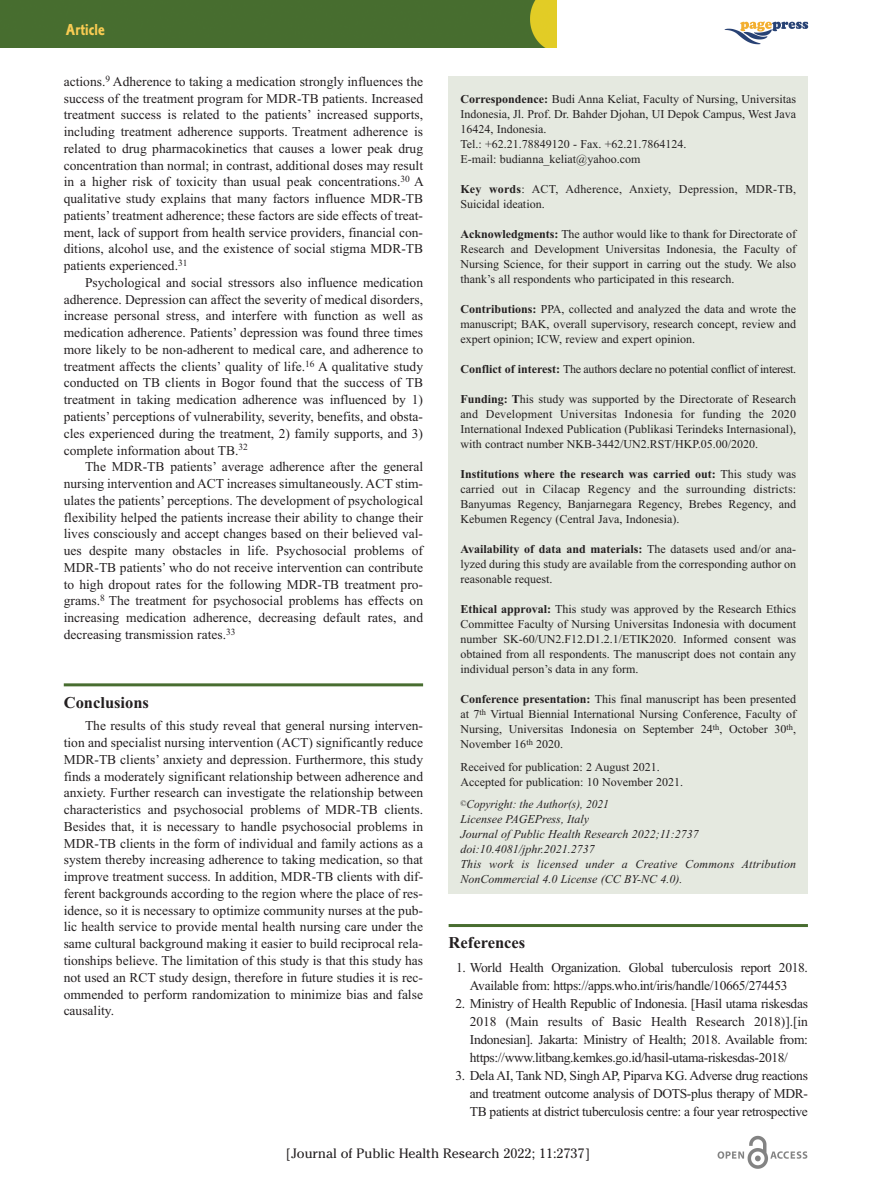
<style>
.page{position:relative;width:893px;height:1191px;background:#fff}
.page>*{position:absolute;margin:0;border:0;box-sizing:border-box;transform-origin:0 0}
.t1{font:700 16.5px "Times New Roman";color:#231f20}
.t2{font:16.5px "Corinthian Bold Condensed Plain";color:#f9cc53}
.t3{font:13.5px/16.8px "Times New Roman";letter-spacing:-.025em;color:#231f20;text-align:justify}
.t4{font:13.5px "Cheltenham";color:#231f20}
.t5{font:12px/15px "Times New Roman";color:#231f20;text-align:justify}
.t6{font:italic 12px/15px "Times New Roman";color:#231f20;scale:.95 1}
.t7{font:12px "Times New Roman";letter-spacing:-.025em;color:#231f20}
.s1{font-weight:700}
</style>
<div class="page">
<hr style="left:64px;top:683px;width:359px;height:3px;background:#486d30">
<hr style="left:449px;top:924px;width:359px;height:3px;background:#486d30">
<img style="left:717px;top:1135px;width:91px;height:34px">
<div style="left:0;top:0;width:556px;height:48px;background:#476d2f"></div>
<img style="left:724px;top:21px;width:85px;height:23px">
<div style="left:449px;top:77px;width:359px;height:817px;background:#e5e9e0"></div>
<p class="t2" style="left:66px;top:24px;width:40px">Article</p>
<p class="t3" style="left:64px;top:73px;width:362px">actions.<sup>9</sup> Adherence to taking a medication strongly influences the success of the treatment program for MDR-TB patients. Increased treatment success is related to the patients’ increased supports, including treatment adherence supports. Treatment adherence is related to drug pharmacokinetics that causes a lower peak drug concentration than normal; in contrast, additional doses may result in a higher risk of toxicity than usual peak concentrations.<sup>30</sup> A qualitative study explains that many factors influence MDR-TB patients’treatment adherence; these factors are side effects of treat&shy;ment, lack of support from health service providers, financial con&shy;ditions, alcohol use, and the existence of social stigma MDR-TB patients experienced.<sup>31</sup></p>
<p class="t3" style="left:64px;top:274px;width:361px;text-indent:21px">Psychological and social stressors also influence medication adherence. Depression can affect the severity of medical disorders, increase personal stress, and interfere with function as well as medication adherence. Patients’ depression was found three times more likely to be non-adherent to medical care, and adherence to treatment affects the clients’ quality of life.<sup>16</sup> A qualitative study conducted on TB clients in Bogor found that the success of TB treatment in taking medication adherence was influenced by 1) patients’ perceptions of vulnerability, severity, benefits, and obsta&shy;cles experienced during the treatment, 2) family supports, and 3) complete information about TB.<sup>32</sup></p>
<p class="t3" style="left:64px;top:458px;width:361px;text-indent:21px">The MDR-TB patients’ average adherence after the general nursing intervention and ACT increases simultaneously. ACT stim&shy;ulates the patients’ perceptions. The development of psychological flexibility helped the patients increase their ability to change their lives consciously and accept changes based on their believed val&shy;ues despite many obstacles in life. Psychosocial problems of MDR-TB patients’ who do not receive intervention can contribute to high dropout rates for the following MDR-TB treatment pro&shy;grams.<sup>8</sup> The treatment for psychosocial problems has effects on increasing medication adherence, decreasing default rates, and decreasing transmission rates.<sup>33</sup></p>
<p class="t1" style="left:64px;top:692px;width:87px">Conclusions</p>
<p class="t3" style="left:64px;top:717px;width:361px;text-indent:21px">The results of this study reveal that general nursing interven&shy;tion and specialist nursing intervention (ACT) significantly reduce MDR-TB clients’ anxiety and depression. Furthermore, this study finds a moderately significant relationship between adherence and anxiety. Further research can investigate the relationship between characteristics and psychosocial problems of MDR-TB clients.<br>Besides that, it is necessary to handle psychosocial problems in MDR-TB clients in the form of individual and family actions as a system thereby increasing adherence to taking medication, so that improve treatment success. In addition, MDR-TB clients with dif&shy;ferent backgrounds according to the region where the place of res&shy;idence, so it is necessary to optimize community nurses at the pub&shy;lic health service to provide mental health nursing care under the same cultural background making it easier to build reciprocal rela&shy;tionships believe. The limitation of this study is that this study has not used an RCT study design, therefore in future studies it is rec&shy;ommended to perform randomization to minimize bias and false causality.</p>
<p class="t5" style="left:460px;top:91px;width:337px;text-align:left"><span class="s1">Correspondence:</span> Budi Anna Keliat, Faculty of Nursing, Universitas Indonesia, Jl. Prof. Dr. Bahder Djohan, UI Depok Campus, West Java 16424, Indonesia.<br>Tel.: +62.21.78849120 - Fax. +62.21.7864124.<br>E-mail: budianna_keliat@yahoo.com</p>
<p class="t5" style="left:460px;top:181px;width:337px"><span class="s1">Key words</span>: ACT, Adherence, Anxiety, Depression, MDR-TB,<br>Suicidal ideation.</p>
<p class="t5" style="left:460px;top:226px;width:337px"><span class="s1">Acknowledgments:</span> The author would like to thank for Directorate of Research and Development Universitas Indonesia, the Faculty of Nursing Science, for their support in carring out the study. We also thank’s all respondents who participated in this research.</p>
<p class="t5" style="left:460px;top:301px;width:337px"><span class="s1">Contributions:</span> PPA, collected and analyzed the data and wrote the manuscript; BAK, overall supervisory, research concept, review and expert opinion; ICW, review and expert opinion.</p>
<p class="t7" style="left:460px;top:362px;width:337px"><span class="s1">Conflict of interest:</span> The authors declare no potential conflict of interest.</p>
<p class="t5" style="left:460px;top:391px;width:337px"><span class="s1">Funding: T</span>his study was supported by the Directorate of Research and Development Universitas Indonesia for funding the 2020<br>International Indexed Publication (Publikasi Terindeks Internasional), with contract number NKB-3442/UN2.RST/HKP.05.00/2020.</p>
<p class="t5" style="left:460px;top:466px;width:337px"><span class="s1">Institutions where the research was carried out:</span> This study was carried out in Cilacap Regency and the surrounding districts:<br>Banyumas Regency, Banjarnegara Regency, Brebes Regency, and Kebumen Regency (Central Java, Indonesia).</p>
<p class="t5" style="left:460px;top:541px;width:337px"><span class="s1">Availability of data and materials:</span> The datasets used and/or ana&shy;lyzed during this study are available from the corresponding author on reasonable request.</p>
<p class="t5" style="left:460px;top:601px;width:337px"><span class="s1">Ethical approval:</span> This study was approved by the Research Ethics Committee Faculty of Nursing Universitas Indonesia with document number SK-60/UN2.F12.D1.2.1/ETIK2020. Informed consent was obtained from all respondents. The manuscript does not contain any individual person’s data in any form.</p>
<p class="t5" style="left:460px;top:691px;width:337px"><span class="s1">Conference presentation:</span> This final manuscript has been presented at 7<sup>th</sup> Virtual Biennial International Nursing Conference, Faculty of Nursing, Universitas Indonesia on September 24<sup>th</sup>, October 30<sup>th</sup>, November 16<sup>th</sup> 2020.</p>
<p class="t5" style="left:460px;top:759px;width:224px">Received for publication: 2 August 2021.<br>Accepted for publication: 10 November 2021.</p>
<p class="t6" style="left:460px;top:796px;width:355px"><sup>©</sup>Copyright: the Author(s), 2021<br>Licensee PAGEPress, Italy<br>Journal of Public Health Research 2022;11:2737 doi:10.4081/jphr.2021.2737<br>This work is licensed under a Creative Commons Attribution NonCommercial 4.0 License (CC BY-NC 4.0).</p>
<p class="t1" style="left:449px;top:933px;width:78px">References</p>
<p class="t3" style="left:456px;top:958px;width:353px;line-height:18px;text-align:center">1. World Health Organization. Global tuberculosis report 2018.<br>Available from: https://apps.who.int/iris/handle/10665/274453</p>
<p class="t3" style="left:470px;top:994px;width:340px;line-height:18px;text-indent:-15px">2. Ministry of Health Republic of Indonesia. [Hasil utama riskesdas 2018 (Main results of Basic Health Research 2018)].[in Indonesian]. Jakarta: Ministry of Health; 2018. Available from: https://www.litbang.kemkes.go.id/hasil-utama-riskesdas-2018/</p>
<p class="t3" style="left:470px;top:1066px;width:340px;line-height:18px;text-indent:-15px">3. Dela AI, Tank ND, Singh AP, Piparva KG. Adverse drug reactions and treatment outcome analysis of DOTS-plus therapy of MDR-TB patients at district tuberculosis centre: a four year retrospective</p>
<p class="t4" style="left:286px;top:1145px;width:306px">[Journal of Public Health Research 2022; 11:2737]</p>
</div>
